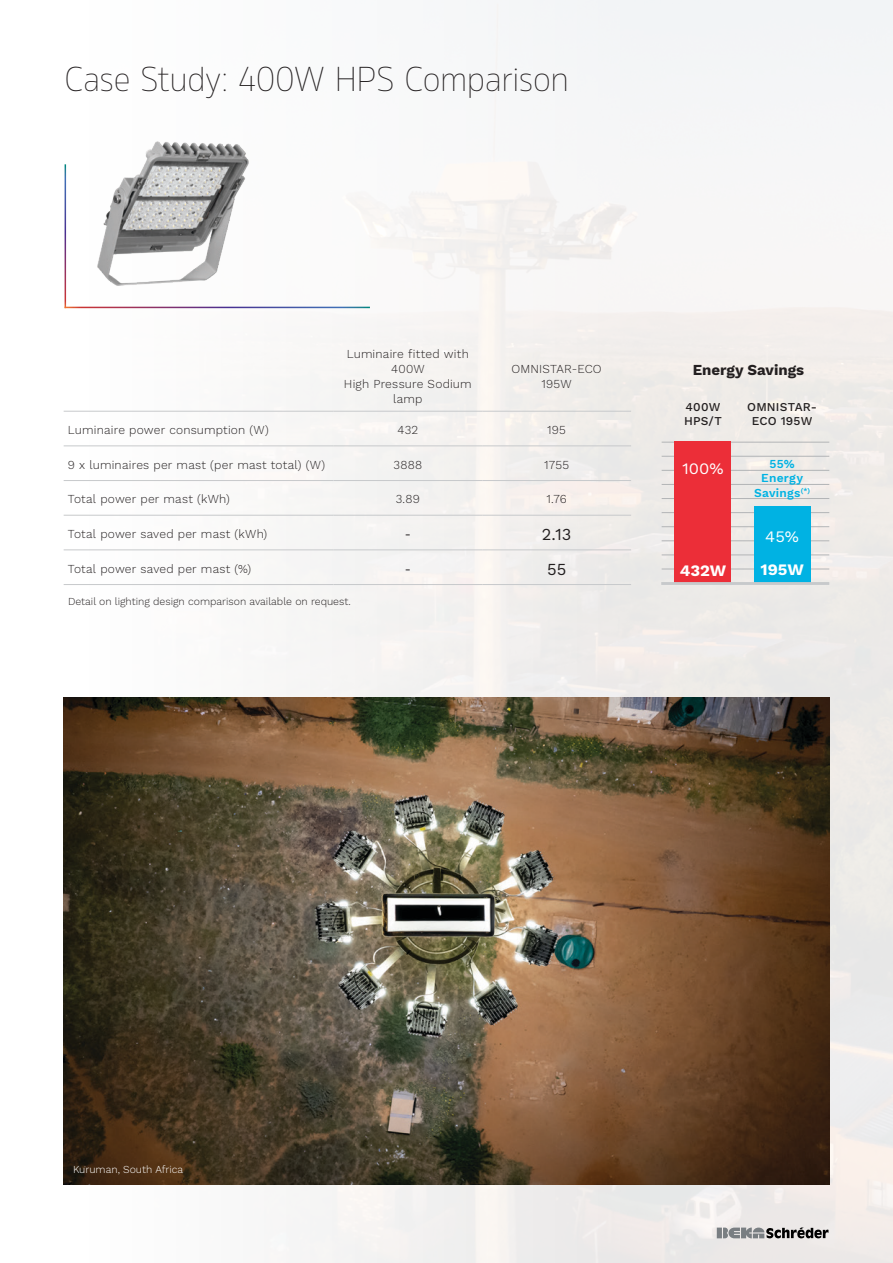
<style>
.page{position:relative;width:893px;height:1263px;background:#fff}
.page>*{position:absolute;margin:0;border:0;box-sizing:border-box;transform-origin:0 0}
.t1{font:100 34.5px "Rleud";letter-spacing:-.01em;color:#231f20}
.t2{font:16.5px "Work Sans";color:#231f20}
.t3{font:700 15.6px "Work Sans";color:#fff;scale:1.05 1}
.t4{font:15.6px "Work Sans";color:#fff;scale:1.05 1}
.t5{font:700 15px "Work Sans";color:#231f20}
.t6{font:300 12px/15px "Work Sans";letter-spacing:.015em;color:#231f20;text-align:center}
.t7{font:500 12px/14.4px "Work Sans";letter-spacing:.02em;color:#231f20;text-align:center}
.t8{font:600 12px/14.4px "Work Sans";letter-spacing:.02em;color:#00b2e3;text-align:center}
.t9{font:12px "Work Sans";color:#231f20}
.t10{font:300 10.5px "Work Sans";color:#231f20}
.t11{font:300 10.5px "Work Sans";color:#fff}
</style>
<div class="page">
<img style="left:63px;top:1px;width:830px;height:1262px">
<hr style="left:65px;top:307px;width:305px;height:1px;background:#fff">
<hr style="left:65px;top:164px;width:1px;height:144px;background:#fff">
<hr style="left:662px;top:442px;width:167px;height:1px;background:#b2b4b6">
<hr style="left:662px;top:456px;width:167px;height:1px;background:#b2b4b6">
<hr style="left:662px;top:470px;width:167px;height:1px;background:#b2b4b6">
<hr style="left:662px;top:484px;width:167px;height:1px;background:#b2b4b6">
<hr style="left:662px;top:498px;width:167px;height:1px;background:#b2b4b6">
<hr style="left:662px;top:512px;width:167px;height:1px;background:#b2b4b6">
<hr style="left:662px;top:526px;width:167px;height:1px;background:#b2b4b6">
<hr style="left:662px;top:540px;width:167px;height:1px;background:#b2b4b6">
<hr style="left:662px;top:555px;width:167px;height:1px;background:#b2b4b6">
<hr style="left:662px;top:569px;width:167px;height:1px;background:#b2b4b6">
<div style="left:675px;top:441px;width:56px;height:142px;background:#ec2e38"></div>
<div style="left:754px;top:506px;width:56px;height:76px;background:#00b2e3"></div>
<hr style="left:661px;top:582px;width:168px;height:3px;background:#c7c9cb">
<hr style="left:64px;top:411px;width:269px;height:1px;background:#c7c9cb">
<hr style="left:333px;top:411px;width:149px;height:1px;background:#c7c9cb">
<hr style="left:482px;top:411px;width:149px;height:1px;background:#c7c9cb">
<hr style="left:64px;top:445px;width:269px;height:1px;background:#c7c9cb">
<hr style="left:333px;top:445px;width:149px;height:1px;background:#c7c9cb">
<hr style="left:482px;top:445px;width:149px;height:1px;background:#c7c9cb">
<hr style="left:64px;top:480px;width:269px;height:1px;background:#c7c9cb">
<hr style="left:333px;top:480px;width:149px;height:1px;background:#c7c9cb">
<hr style="left:482px;top:480px;width:149px;height:1px;background:#c7c9cb">
<hr style="left:64px;top:515px;width:269px;height:1px;background:#c7c9cb">
<hr style="left:333px;top:515px;width:149px;height:1px;background:#c7c9cb">
<hr style="left:482px;top:515px;width:149px;height:1px;background:#c7c9cb">
<hr style="left:64px;top:549px;width:269px;height:1px;background:#c7c9cb">
<hr style="left:333px;top:549px;width:149px;height:1px;background:#c7c9cb">
<hr style="left:482px;top:549px;width:149px;height:1px;background:#c7c9cb">
<hr style="left:64px;top:584px;width:269px;height:1px;background:#c7c9cb">
<hr style="left:333px;top:584px;width:149px;height:1px;background:#c7c9cb">
<hr style="left:482px;top:584px;width:149px;height:1px;background:#c7c9cb">
<img style="left:89px;top:134px;width:167px;height:160px">
<img style="left:64px;top:697px;width:765px;height:487px">
<div style="left:717px;top:1227px;width:5px;height:11px;background:#797e82"></div>
<svg style="left:723px;top:1227px;width:105px;height:11px"></svg>
<h1 class="t1" style="left:64px;top:57px;width:506px">Case Study: 400W HPS Comparison</h1>
<p class="t6" style="left:344px;top:347px;width:129px">Luminaire fitted with<br>400W<br>High Pressure Sodium lamp</p>
<p class="t6" style="left:512px;top:362px;width:92px">OMNISTAR-ECO<br>195W</p>
<p class="t6" style="left:68px;top:423px;width:202px">Luminaire power consumption (W)</p>
<p class="t6" style="left:397px;top:423px;width:22px">432</p>
<p class="t6" style="left:547px;top:423px;width:20px">195</p>
<p class="t6" style="left:68px;top:458px;width:259px">9 x luminaires per mast (per mast total) (W)</p>
<p class="t6" style="left:393px;top:458px;width:30px">3888</p>
<p class="t6" style="left:544px;top:458px;width:26px">1755</p>
<p class="t6" style="left:68px;top:492px;width:163px">Total power per mast (kWh)</p>
<p class="t6" style="left:396px;top:492px;width:26px">3.89</p>
<p class="t6" style="left:546px;top:492px;width:22px">1.76</p>
<p class="t6" style="left:68px;top:527px;width:201px">Total power saved per mast (kWh)</p>
<p class="t9" style="left:405px;top:527px;width:8px">-</p>
<h2 class="t2" style="left:542px;top:525px;width:31px">2.13</h2>
<p class="t6" style="left:68px;top:562px;width:185px">Total power saved per mast (%)</p>
<p class="t9" style="left:405px;top:562px;width:8px">-</p>
<h2 class="t2" style="left:547px;top:559px;width:21px">55</h2>
<p class="t10" style="left:68px;top:595px;width:284px">Detail on lighting design comparison available on request.</p>
<p class="t5" style="left:693px;top:362px;width:113px">Energy Savings</p>
<p class="t7" style="left:684px;top:400px;width:39px;text-align:left">400W<br>HPS/T</p>
<h3 class="t4" style="left:682px;top:459px;width:41px">100%</h3>
<h3 class="t3" style="left:680px;top:562px;width:46px">432W</h3>
<p class="t7" style="left:747px;top:400px;width:71px">OMNISTAR-<br>ECO 195W</p>
<p class="t8" style="left:754px;top:457px;width:58px">55%<br>Energy<br>Savings<sup>(*)</sup></p>
<h3 class="t4" style="left:765px;top:527px;width:34px">45%</h3>
<h3 class="t3" style="left:761px;top:561px;width:43px">195W</h3>
<p class="t11" style="left:73px;top:1164px;width:112px">Kuruman, South Africa</p>
</div>
